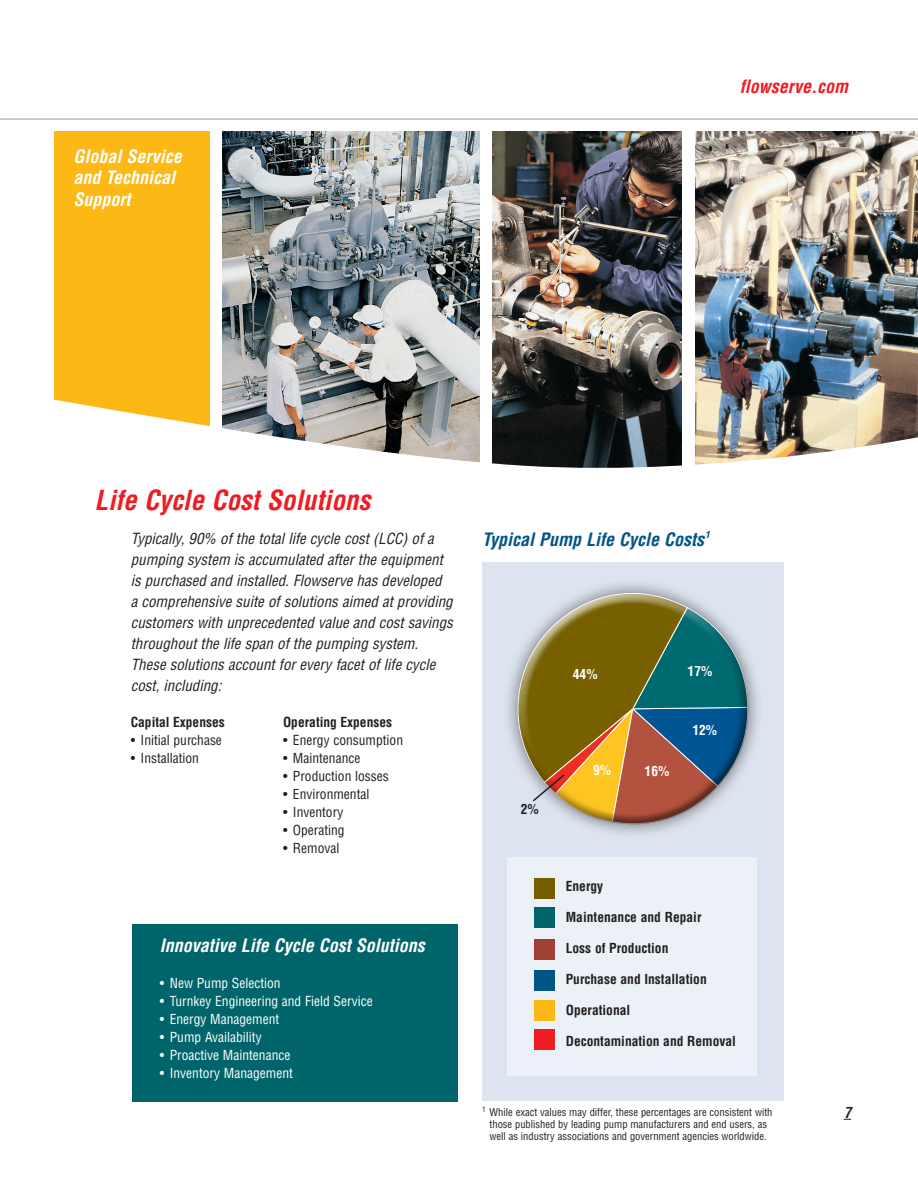
<style>
.page{position:relative;width:918px;height:1188px;background:#fff}
.page>*{position:absolute;margin:0;border:0;box-sizing:border-box;transform-origin:0 0}
.t1{font:italic 700 condensed 27px "Helvetica LT Std";color:#ee1d23}
.t2{font:italic 700 condensed 18px/21.6px "Helvetica LT Std";color:#fff}
.t3{font:italic 700 condensed 18px "Helvetica LT Std";color:#005486}
.t4{font:italic 700 condensed 18px "Helvetica LT Std";color:#ee1d23}
.t5{font:italic condensed 15px/21px "Helvetica LT Std";color:#231f20}
.t6{font:italic 700 condensed 15px "Helvetica LT Std";color:#231f20}
.t7{font:700 condensed 13.5px "Helvetica LT Std";color:#231f20}
.t8{font:condensed 13.5px "Helvetica LT Std";color:#fff}
.t9{font:condensed 13.5px "Helvetica LT Std";color:#231f20}
.t10{font:700 condensed 13.5px "Helvetica LT Std";color:#fff}
.t11{font:condensed 10.5px/12px "Helvetica LT Std";color:#231f20;text-align:center}
</style>
<div class="page">
<hr style="left:0;top:119px;width:918px;height:1px;background:#a1968b">
<img style="left:223px;top:132px;width:256px;height:256px">
<img style="left:695px;top:132px;width:223px;height:256px">
<img style="left:493px;top:132px;width:189px;height:256px">
<div style="left:54px;top:132px;width:155px;height:326px;background:#fcb814"></div>
<img style="left:54px;top:388px;width:864px;height:80px">
<div style="left:482px;top:563px;width:302px;height:538px;background:#dce4ef"></div>
<div style="left:508px;top:857px;width:249px;height:219px;background:#ecf1f7"></div>
<div style="left:535px;top:878px;width:20px;height:21px;background:#765e00"></div>
<div style="left:535px;top:907px;width:20px;height:21px;background:#00656a"></div>
<div style="left:535px;top:939px;width:20px;height:20px;background:#a04136"></div>
<div style="left:535px;top:970px;width:20px;height:21px;background:#005486"></div>
<div style="left:535px;top:1000px;width:20px;height:21px;background:#fcb814"></div>
<div style="left:535px;top:1029px;width:20px;height:21px;background:#ee1d23"></div>
<div style="left:521px;top:630px;width:238px;height:201px;background:#231f20;opacity:.5"></div>
<svg style="left:508px;top:585px;width:240px;height:244px"></svg>
<div style="left:132px;top:924px;width:326px;height:177px;background:#00656a"></div>
<p class="t2" style="left:74px;top:146px;width:110px">Global Service and Technical<br>Support</p>
<p class="t4" style="left:740px;top:75px;width:110px">flowserve.com</p>
<h1 class="t1" style="left:95px;top:483px;width:277px">Life Cycle Cost Solutions</h1>
<p class="t5" style="left:131px;top:528px;width:324px">Typically, 90% of the total life cycle cost (LCC) of a pumping system is accumulated after the equipment is purchased and installed. Flowserve has developed<br>a comprehensive suite of solutions aimed at providing customers with unprecedented value and cost savings throughout the life span of the pumping system.<br>These solutions account for every facet of life cycle cost, including:</p>
<p class="t7" style="left:131px;top:714px;width:96px">Capital Expenses</p>
<p class="t9" style="left:131px;top:732px;width:93px">• Initial purchase</p>
<p class="t9" style="left:131px;top:750px;width:70px">• Installation</p>
<p class="t7" style="left:283px;top:714px;width:111px">Operating Expenses</p>
<p class="t9" style="left:283px;top:732px;width:122px">• Energy consumption</p>
<p class="t9" style="left:283px;top:750px;width:79px">• Maintenance</p>
<p class="t9" style="left:283px;top:768px;width:107px">• Production losses</p>
<p class="t9" style="left:283px;top:786px;width:88px">• Environmental</p>
<p class="t9" style="left:283px;top:804px;width:62px">• Inventory</p>
<p class="t9" style="left:283px;top:822px;width:63px">• Operating</p>
<p class="t9" style="left:283px;top:840px;width:58px">• Removal</p>
<p class="t2" style="left:160px;top:935px;width:266px">Innovative Life Cycle Cost Solutions</p>
<p class="t8" style="left:160px;top:975px;width:122px">• New Pump Selection</p>
<p class="t8" style="left:160px;top:993px;width:214px">• Turnkey Engineering and Field Service</p>
<p class="t8" style="left:160px;top:1011px;width:121px">• Energy Management</p>
<p class="t8" style="left:160px;top:1029px;width:103px">• Pump Availability</p>
<p class="t8" style="left:160px;top:1047px;width:132px">• Proactive Maintenance</p>
<p class="t8" style="left:160px;top:1065px;width:135px">• Inventory Management</p>
<p class="t3" style="left:482px;top:528px;width:229px">Typical Pump Life Cycle Costs<sup>1</sup></p>
<p class="t10" style="left:573px;top:665px;width:26px">44%</p>
<p class="t10" style="left:688px;top:663px;width:26px">17%</p>
<p class="t7" style="left:521px;top:800px;width:19px">2%</p>
<p class="t10" style="left:593px;top:762px;width:19px">9%</p>
<p class="t10" style="left:645px;top:763px;width:26px">16%</p>
<p class="t10" style="left:692px;top:722px;width:26px">12%</p>
<p class="t7" style="left:566px;top:877px;width:39px">Energy</p>
<p class="t7" style="left:566px;top:908px;width:137px">Maintenance and Repair</p>
<p class="t7" style="left:566px;top:939px;width:104px">Loss of Production</p>
<p class="t7" style="left:566px;top:970px;width:142px">Purchase and Installation</p>
<p class="t7" style="left:566px;top:1001px;width:66px">Operational</p>
<p class="t7" style="left:566px;top:1032px;width:172px">Decontamination and Removal</p>
<p class="t11" style="left:482px;top:1106px;width:292px"><sup>1</sup> While exact values may differ, these percentages are consistent with those published by leading pump manufacturers and end users, as well as industry associations and government agencies worldwide.</p>
<p class="t6" style="left:844px;top:1103px;width:9px">7</p>
</div>
